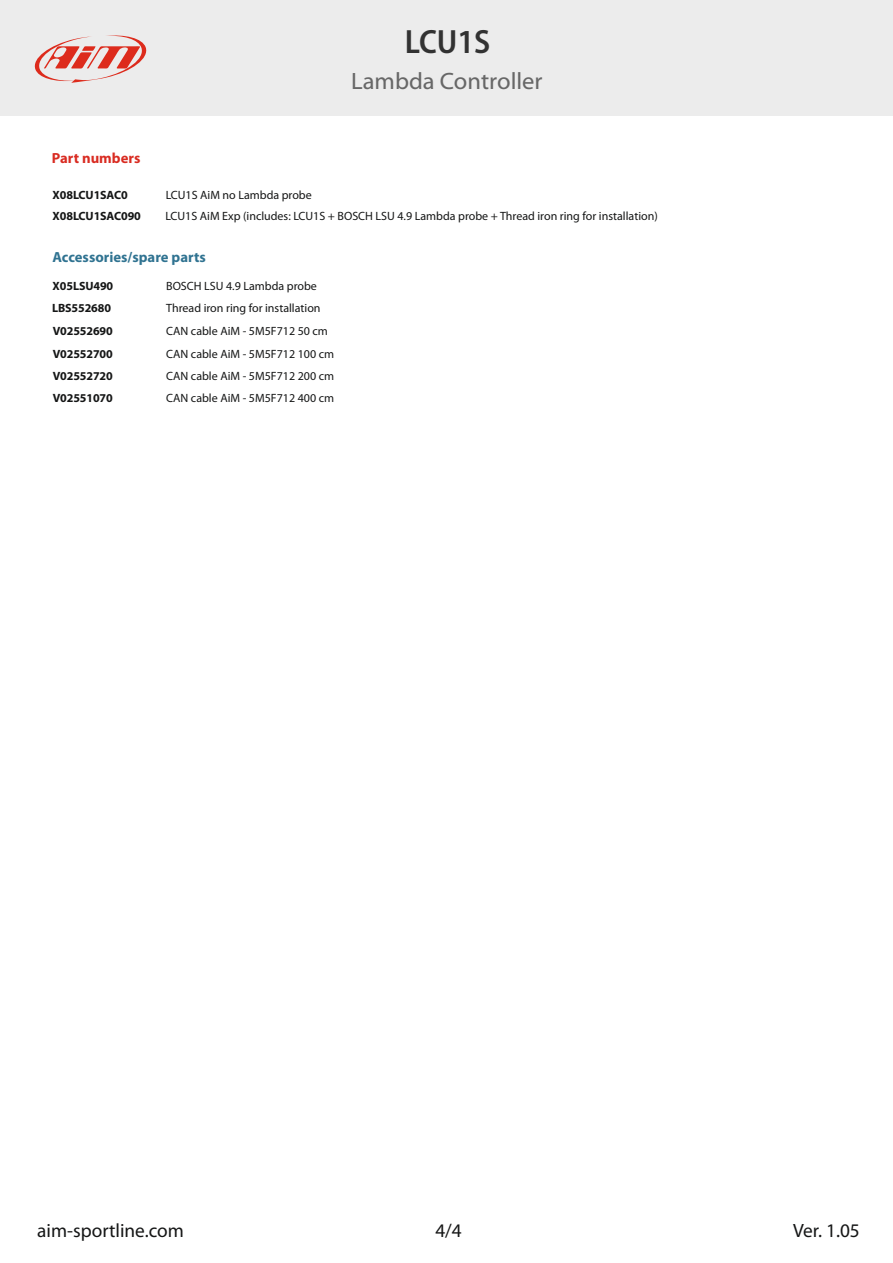
<style>
.page{position:relative;width:893px;height:1263px;background:#fff}
.page>*{position:absolute;margin:0;border:0;box-sizing:border-box;transform-origin:0 0}
.t1{font:600 semi-condensed 33.75px "Myriad Pro";color:#323232}
.t2{font:23.7px "Myriad Web Pro";color:#676767}
.t3{font:19.35px "Myriad Pro";color:#151616}
.t4{font:700 14.7px "Myriad Pro";color:#307391}
.t5{font:700 14.7px "Myriad Pro";color:#d92c22}
.t6{font:12px "Myriad Pro";color:#151616}
.t7{font:700 12px "Myriad Pro";letter-spacing:-.01em;color:#151616}
</style>
<div class="page">
<div style="left:0;top:0;width:892px;height:116px;background:#ececec"></div>
<svg style="left:34px;top:35px;width:113px;height:48px"></svg>
<h1 class="t1" style="left:405px;top:28px;width:87px">LCU1S</h1>
<p class="t5" style="left:52px;top:152px;width:90px">Part numbers</p>
<p class="t7" style="left:53px;top:190px;width:77px">X08LCU1SAC0</p>
<p class="t6" style="left:166px;top:190px;width:148px">LCU1S AiM no Lambda probe</p>
<h2 class="t2" style="left:351px;top:71px;width:193px">Lambda Controller</h2>
<p class="t7" style="left:53px;top:211px;width:90px">X08LCU1SAC090</p>
<p class="t6" style="left:165px;top:211px;width:494px">LCU1S AiM Exp (includes: LCU1S + BOSCH LSU 4.9 Lambda probe + Thread iron ring for installation)</p>
<p class="t4" style="left:53px;top:251px;width:155px">Accessories/spare parts</p>
<p class="t7" style="left:53px;top:281px;width:62px">X05LSU490</p>
<p class="t6" style="left:166px;top:281px;width:152px">BOSCH LSU 4.9 Lambda probe</p>
<p class="t7" style="left:52px;top:303px;width:61px">LBS552680</p>
<p class="t6" style="left:166px;top:303px;width:156px">Thread iron ring for installation</p>
<p class="t7" style="left:53px;top:326px;width:62px">V02552690</p>
<p class="t6" style="left:166px;top:326px;width:163px">CAN cable AiM - 5M5F712 50 cm</p>
<p class="t7" style="left:53px;top:349px;width:62px">V02552700</p>
<p class="t6" style="left:166px;top:349px;width:169px">CAN cable AiM - 5M5F712 100 cm</p>
<p class="t7" style="left:53px;top:371px;width:62px">V02552720</p>
<p class="t6" style="left:166px;top:371px;width:169px">CAN cable AiM - 5M5F712 200 cm</p>
<p class="t7" style="left:53px;top:393px;width:62px">V02551070</p>
<p class="t6" style="left:166px;top:393px;width:169px">CAN cable AiM - 5M5F712 400 cm</p>
<h3 class="t3" style="left:37px;top:1223px;width:148px">aim-sportline.com</h3>
<h3 class="t3" style="left:793px;top:1223px;width:68px">Ver. 1.05</h3>
<h3 class="t3" style="left:435px;top:1223px;width:28px">4/4</h3>
</div>
